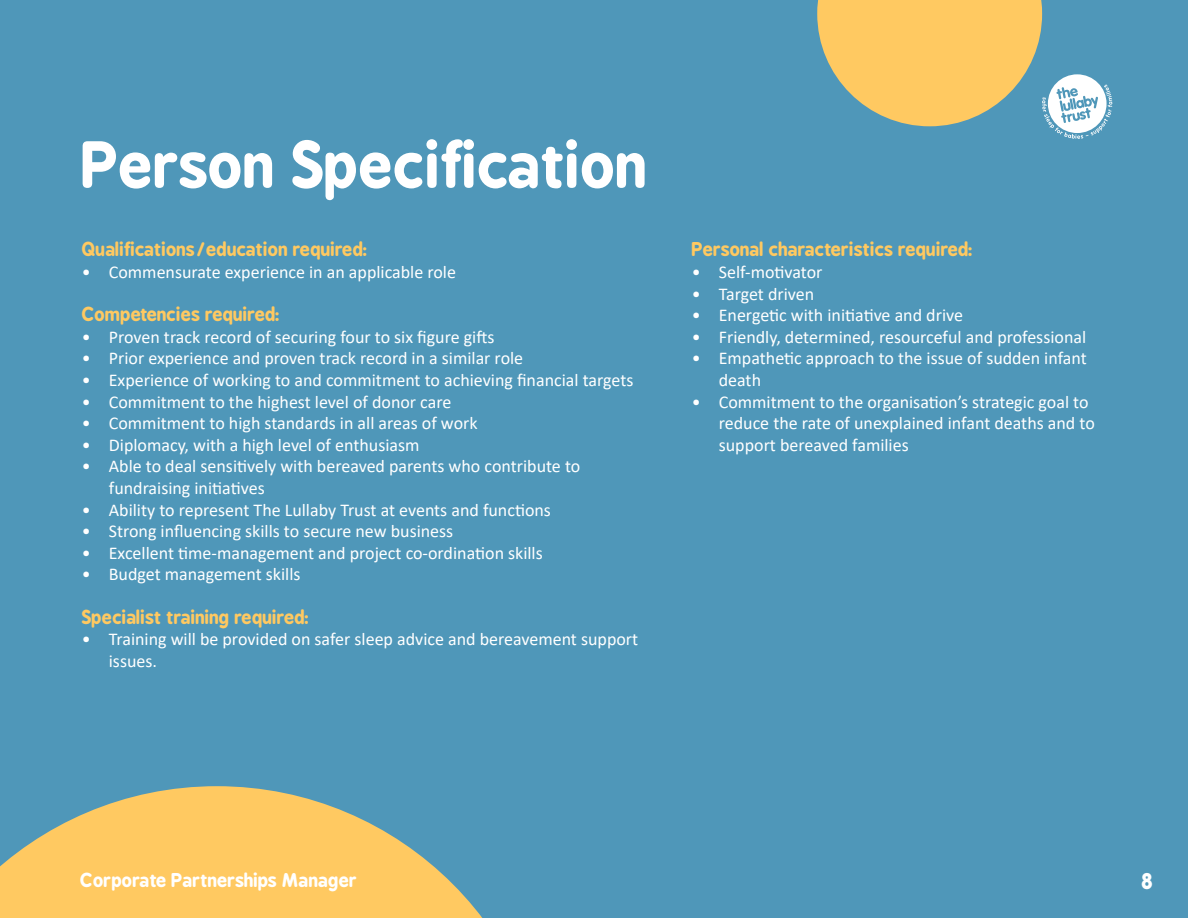
<style>
.page{position:relative;width:1188px;height:918px;background:#4f97b9}
.page>*{position:absolute;margin:0;border:0;box-sizing:border-box;transform-origin:0 0}
.t1{font:700 60px "B Preplay";color:#fff}
.t2{font:700 21px "B Preplay";color:#fff}
.t3{font:18px/21.6px "Calibri";color:#fff}
.t4{font:700 18px "B Preplay";color:#ffc961}
.t5{font:700 18px "B Preplay";color:#fff}
</style>
<div class="page">
<svg style="left:0;top:786px;width:483px;height:132px;fill:#ffc961"></svg>
<svg style="left:817px;top:0;width:295px;height:139px"></svg>
<p class="t1" style="left:82px;top:129px;width:567px">Person Specification</p>
<p class="t4" style="left:82px;top:239px;width:287px">Qualifications/education required:</p>
<p class="t3" style="left:82px;top:261px;width:376px">• Commensurate experience in an applicable role</p>
<p class="t4" style="left:82px;top:304px;width:199px">Competencies required:</p>
<p class="t3" style="left:82px;top:326px;width:414px">• Proven track record of securing four to six figure gifts</p>
<p class="t3" style="left:82px;top:347px;width:443px">• Prior experience and proven track record in a similar role</p>
<p class="t3" style="left:82px;top:369px;width:553px">• Experience of working to and commitment to achieving financial targets</p>
<p class="t3" style="left:82px;top:390px;width:371px">• Commitment to the highest level of donor care</p>
<p class="t3" style="left:82px;top:412px;width:397px">• Commitment to high standards in all areas of work</p>
<p class="t3" style="left:82px;top:434px;width:339px">• Diplomacy, with a high level of enthusiasm</p>
<p class="t3" style="left:109px;top:455px;width:473px;text-indent:-27px">• Able to deal sensitively with bereaved parents who contribute to fundraising initiatives</p>
<p class="t3" style="left:82px;top:498px;width:471px">• Ability to represent The Lullaby Trust at events and functions</p>
<p class="t3" style="left:82px;top:520px;width:373px">• Strong influencing skills to secure new business</p>
<p class="t3" style="left:82px;top:542px;width:462px">• Excellent time-management and project co-ordination skills</p>
<p class="t3" style="left:82px;top:563px;width:220px">• Budget management skills</p>
<p class="t4" style="left:82px;top:606px;width:228px">Specialist training required:</p>
<p class="t3" style="left:109px;top:628px;width:531px;text-indent:-27px">• Training will be provided on safer sleep advice and bereavement support issues.</p>
<p class="t4" style="left:692px;top:239px;width:282px">Personal characteristics required:</p>
<p class="t3" style="left:692px;top:261px;width:132px">• Self-motivator</p>
<p class="t3" style="left:692px;top:282px;width:124px">• Target driven</p>
<p class="t3" style="left:692px;top:304px;width:273px">• Energetic with initiative and drive</p>
<p class="t3" style="left:692px;top:326px;width:396px">• Friendly, determined, resourceful and professional</p>
<p class="t3" style="left:719px;top:347px;width:370px;text-indent:-27px">• Empathetic approach to the issue of sudden infant death</p>
<p class="t3" style="left:719px;top:390px;width:378px;text-indent:-27px">• Commitment to the organisation’s strategic goal to reduce the rate of unexplained infant deaths and to support bereaved families</p>
<p class="t5" style="left:80px;top:869px;width:278px">Corporate Partnerships Manager</p>
<p class="t2" style="left:1142px;top:868px;width:13px">8</p>
</div>
